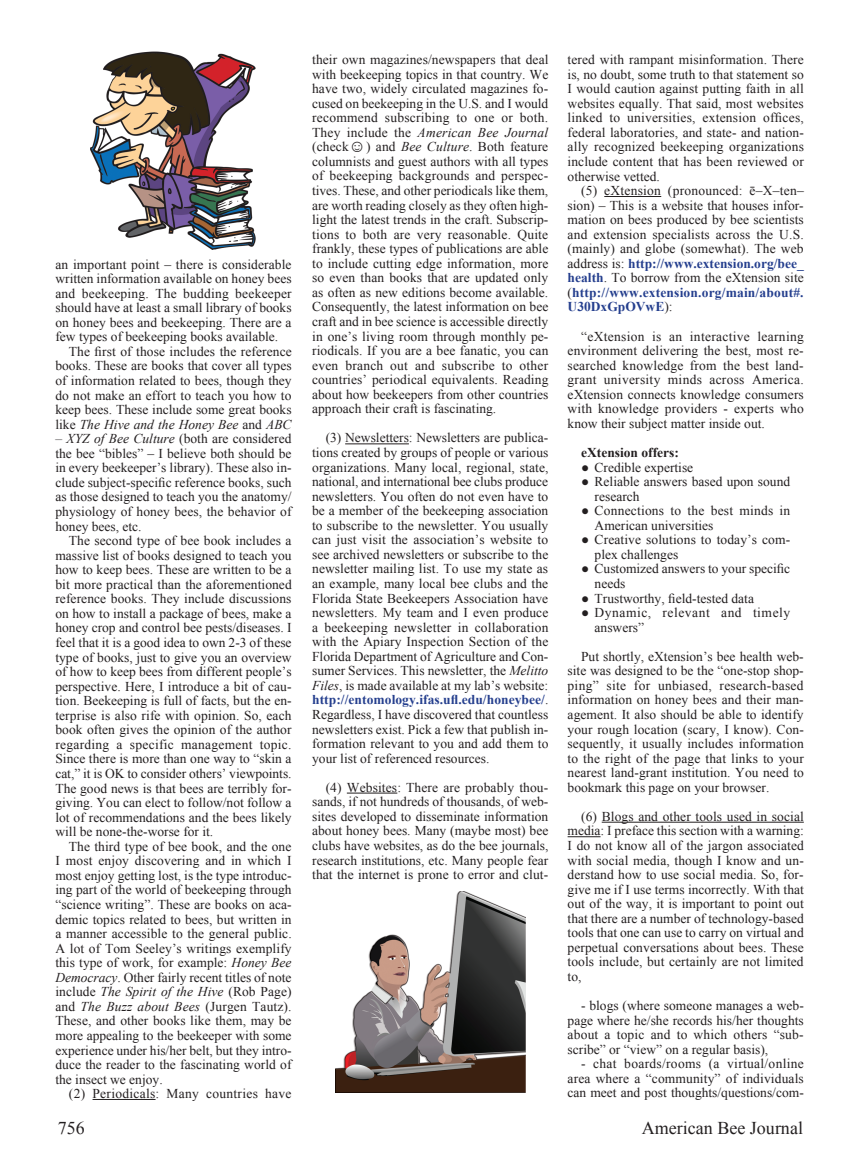
<style>
.page{position:relative;width:866px;height:1176px;background:#fff}
.page>*{position:absolute;margin:0;border:0;box-sizing:border-box;transform-origin:0 0}
.t1{font:18px "Times New Roman";color:#231f20}
.t2{font:13.5px/14.5px "Times New Roman";color:#231f20;text-align:justify}
.t3{font:13.5px/14.5px "Times New Roman";letter-spacing:.04em;color:#231f20}
.t4{font:13.5px "Times New Roman";letter-spacing:.02em;color:#231f20}
.t5{font:700 13.5px "Times New Roman";color:#231f20}
.s1{font-style:italic}
.s2{font-size:16.5px}
.s3{font-weight:700;color:#253f8e}
</style>
<div class="page">
<hr style="left:92px;top:1099px;width:63px;height:1px;background:#231f20">
<hr style="left:604px;top:196px;width:57px;height:1px;background:#231f20">
<hr style="left:601px;top:822px;width:202px;height:1px;background:#231f20">
<hr style="left:567px;top:836px;width:33px;height:1px;background:#231f20">
<hr style="left:345px;top:444px;width:64px;height:1px;background:#231f20">
<hr style="left:347px;top:793px;width:50px;height:1px;background:#231f20">
<img style="left:335px;top:891px;width:191px;height:202px">
<img style="left:91px;top:51px;width:164px;height:198px">
<p class="t2" style="left:55px;top:257px;width:238px">an important point – there is considerable written information available on honey bees and beekeeping. The budding beekeeper should have at least a small library of books on honey bees and beekeeping. There are a few types of beekeeping books available.</p>
<p class="t2" style="left:55px;top:344px;width:238px;text-indent:14px">The first of those includes the reference books. These are books that cover all types of information related to bees, though they do not make an effort to teach you how to keep bees. These include some great books like <span class="s1">The Hive and the Honey Bee</span> and <span class="s1">ABC</span></p>
<p class="t2" style="left:55px;top:431px;width:238px"><span class="s1">– XYZ of Bee Culture</span> (both are considered the bee “bibles” – I believe both should be in every beekeeper’s library). These also in&shy;clude subject-specific reference books, such as those designed to teach you the anatomy/ physiology of honey bees, the behavior of honey bees, etc.</p>
<p class="t2" style="left:55px;top:533px;width:238px;text-indent:14px">The second type of bee book includes a massive list of books designed to teach you how to keep bees. These are written to be a bit more practical than the aforementioned reference books. They include discussions on how to install a package of bees, make a honey crop and control bee pests/diseases. I feel that it is a good idea to own 2-3 of these type of books, just to give you an overview of how to keep bees from different people’s perspective. Here, I introduce a bit of cau&shy;tion. Beekeeping is full of facts, but the en&shy;terprise is also rife with opinion. So, each book often gives the opinion of the author regarding a specific management topic.<br>Since there is more than one way to “skin a cat,” it is OK to consider others’ viewpoints.<br>The good news is that bees are terribly for&shy;giving. You can elect to follow/not follow a lot of recommendations and the bees likely will be none-the-worse for it.</p>
<p class="t2" style="left:55px;top:839px;width:238px;text-indent:14px">The third type of bee book, and the one I most enjoy discovering and in which I most enjoy getting lost, is the type introduc&shy;ing part of the world of beekeeping through “science writing”. These are books on aca&shy;demic topics related to bees, but written in a manner accessible to the general public.<br>A lot of Tom Seeley’s writings exemplify this type of work, for example: <span class="s1">Honey Bee Democracy</span>. Other fairly recent titles of note include <span class="s1">The Spirit of the Hive</span> (Rob Page) and <span class="s1">The Buzz about Bees</span> (Jurgen Tautz).<br>These, and other books like them, may be more appealing to the beekeeper with some experience under his/her belt, but they intro&shy;duce the reader to the fascinating world of the insect we enjoy.</p>
<p class="t4" style="left:69px;top:1085px;width:224px">(2) Periodicals: Many countries have</p>
<p class="t2" style="left:312px;top:52px;width:238px">their own magazines/newspapers that deal with beekeeping topics in that country. We have two, widely circulated magazines fo&shy;cused on beekeeping in the U.S. and I would recommend subscribing to one or both.<br>They include the <span class="s1">American Bee Journal </span>(check<span class="s2">☺</span>) and <span class="s1">Bee Culture</span>. Both feature columnists and guest authors with all types of beekeeping backgrounds and perspec&shy;tives. These, and other periodicals like them, are worth reading closely as they often high&shy;light the latest trends in the craft. Subscrip&shy;tions to both are very reasonable. Quite frankly, these types of publications are able to include cutting edge information, more so even than books that are updated only as often as new editions become available.<br>Consequently, the latest information on bee craft and in bee science is accessible directly in one’s living room through monthly pe&shy;riodicals. If you are a bee fanatic, you can even branch out and subscribe to other countries’ periodical equivalents. Reading about how beekeepers from other countries approach their craft is fascinating.</p>
<p class="t2" style="left:312px;top:430px;width:238px;text-indent:14px">(3) Newsletters: Newsletters are publica&shy;tions created by groups of people or various organizations. Many local, regional, state, national, and international bee clubs produce newsletters. You often do not even have to be a member of the beekeeping association to subscribe to the newsletter. You usually can just visit the association’s website to see archived newsletters or subscribe to the newsletter mailing list. To use my state as an example, many local bee clubs and the Florida State Beekeepers Association have newsletters. My team and I even produce a beekeeping newsletter in collaboration with the Apiary Inspection Section of the Florida Department of Agriculture and Con&shy;sumer Services. This newsletter, the <span class="s1">Melitto Files</span>, is made available at my lab’s website: <span class="s3">http://entomology.ifas.ufl.edu/honeybee/</span>.<br>Regardless, I have discovered that countless newsletters exist. Pick a few that publish in&shy;formation relevant to you and add them to your list of referenced resources.</p>
<p class="t2" style="left:312px;top:780px;width:238px;text-indent:14px">(4) Websites: There are probably thou&shy;sands, if not hundreds of thousands, of web&shy;sites developed to disseminate information about honey bees. Many (maybe most) bee clubs have websites, as do the bee journals, research institutions, etc. Many people fear that the internet is prone to error and clut-</p>
<p class="t2" style="left:567px;top:52px;width:238px">tered with rampant misinformation. There is, no doubt, some truth to that statement so I would caution against putting faith in all websites equally. That said, most websites linked to universities, extension offices, federal laboratories, and state- and nation&shy;ally recognized beekeeping organizations include content that has been reviewed or otherwise vetted.</p>
<p class="t2" style="left:567px;top:183px;width:238px;text-indent:14px">(5) eXtension (pronounced: ē–X–ten– sion) – This is a website that houses infor&shy;mation on bees produced by bee scientists and extension specialists across the U.S. (mainly) and globe (somewhat). The web address is: <span class="s3">http://www.extension.org/bee_ health</span>. To borrow from the eXtension site (<span class="s3">http://www.extension.org/main/about#.<br>U30DxGpOVwE</span>):</p>
<p class="t2" style="left:567px;top:329px;width:238px;text-indent:14px">“eXtension is an interactive learning environment delivering the best, most re&shy;searched knowledge from the best land&shy;grant university minds across America. eXtension connects knowledge consumers with knowledge providers - experts who know their subject matter inside out.</p>
<p class="t5" style="left:581px;top:443px;width:99px">eXtension offers:</p>
<p class="t2" style="left:581px;top:460px;width:114px">● Credible expertise</p>
<p class="t2" style="left:594px;top:474px;width:197px;text-indent:-14px">● Reliable answers based upon sound research</p>
<p class="t2" style="left:594px;top:503px;width:197px;text-indent:-14px">● Connections to the best minds in<br>American universities</p>
<p class="t2" style="left:594px;top:532px;width:197px;text-indent:-14px">● Creative solutions to today’s com&shy;plex challenges</p>
<p class="t2" style="left:594px;top:561px;width:197px;text-indent:-14px">● Customized answers to your specific needs</p>
<p class="t2" style="left:581px;top:591px;width:174px">● Trustworthy, field-tested data</p>
<p class="t3" style="left:594px;top:605px;width:197px;text-indent:-14px">● Dynamic, relevant and timely answers”</p>
<p class="t2" style="left:567px;top:649px;width:238px;text-indent:14px">Put shortly, eXtension’s bee health web&shy;site was designed to be the “one-stop shop&shy;ping” site for unbiased, research-based information on honey bees and their man&shy;agement. It also should be able to identify your rough location (scary, I know). Con&shy;sequently, it usually includes information to the right of the page that links to your nearest land-grant institution. You need to bookmark this page on your browser.</p>
<p class="t2" style="left:567px;top:809px;width:238px;text-indent:14px">(6) Blogs and other tools used in social media: I preface this section with a warning:<br>I do not know all of the jargon associated with social media, though I know and un&shy;derstand how to use social media. So, for&shy;give me if I use terms incorrectly. With that out of the way, it is important to point out that there are a number of technology-based tools that one can use to carry on virtual and perpetual conversations about bees. These tools include, but certainly are not limited to,</p>
<p class="t2" style="left:567px;top:998px;width:238px;text-indent:14px">- blogs (where someone manages a web&shy;page where he/she records his/her thoughts about a topic and to which others “sub&shy;scribe” or “view” on a regular basis),</p>
<p class="t2" style="left:567px;top:1056px;width:238px;text-indent:14px">- chat boards/rooms (a virtual/online area where a “community” of individuals can meet and post thoughts/questions/com-</p>
<h1 class="t1" style="left:58px;top:1116px;width:28px">756</h1>
<h1 class="t1" style="left:642px;top:1116px;width:162px">American Bee Journal</h1>
</div>
